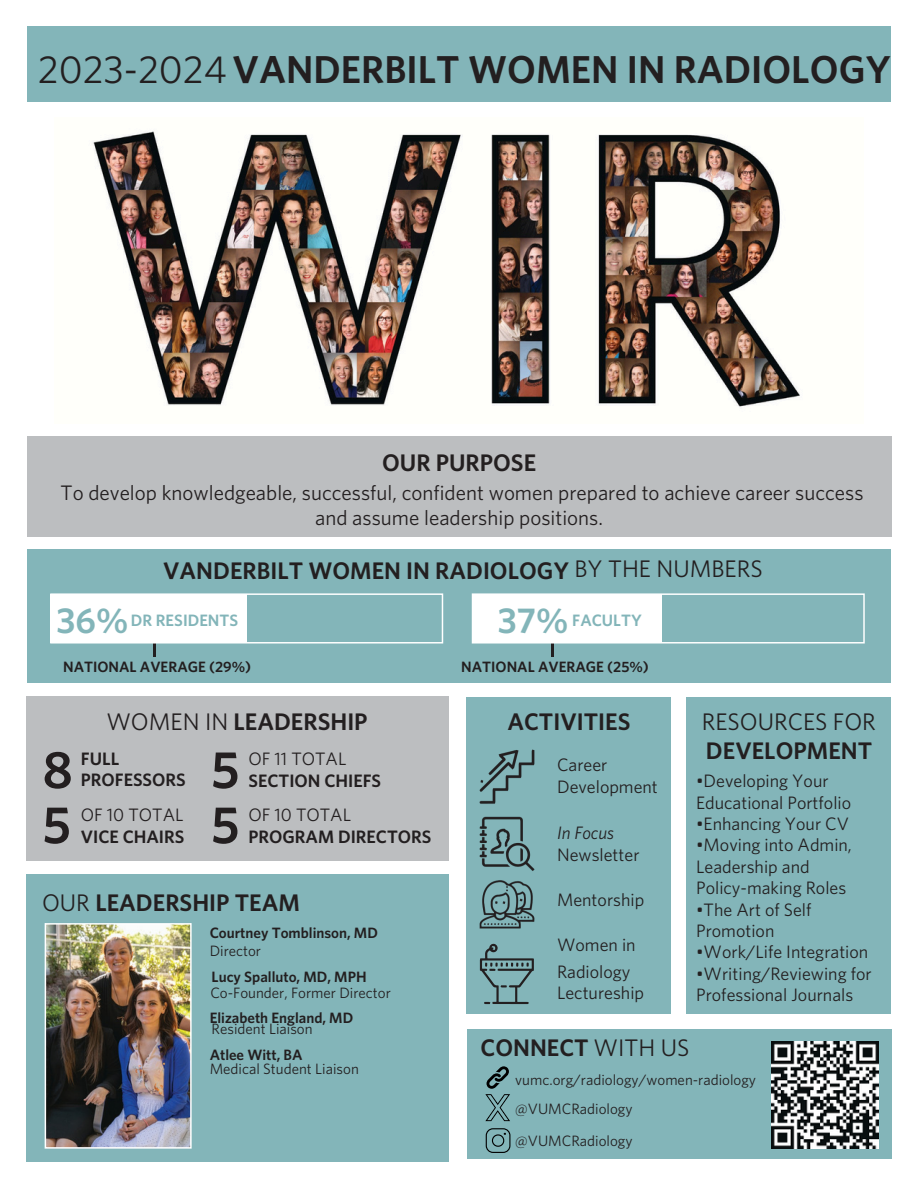
<style>
.page{position:relative;width:918px;height:1188px;background:#fff}
.page>*{position:absolute;margin:0;border:0;box-sizing:border-box;transform-origin:0 0}
.t1{font:600 52.5px/55.2px "Whitney";color:#231f20}
.t2{font:600 38.85px "Whitney";color:#231f20}
.t3{font:600 36px "Whitney";color:#83b5b9}
.t4{font:600 24px "Whitney";color:#231f20}
.t5{font:24px "Whitney";color:#231f20}
.t6{font:21px/24.8px "Whitney";color:#231f20;text-align:center}
.t7{font:18px/21.3px "Whitney";color:#231f20}
.t8{font:600 18px/21.3px "Whitney";color:#231f20}
.t9{font:italic 18px "Whitney";color:#231f20}
.t10{font:600 16.5px "Whitney";color:#83b5b9}
.t11{font:15px/29.2px "Whitney";color:#231f20}
.t12{font:600 15px "Whitney";color:#231f20}
.s1{font-weight:400}
</style>
<div class="page">
<div style="left:467px;top:697px;width:204px;height:316px;background:#83b5b9"></div>
<div style="left:686px;top:697px;width:205px;height:316px;background:#83b5b9"></div>
<img style="left:93px;top:131px;width:707px;height:276px">
<div style="left:27px;top:436px;width:864px;height:101px;background:#bcbec0"></div>
<div style="left:28px;top:549px;width:862px;height:134px;background:#83b5b9"></div>
<div style="left:467px;top:1029px;width:424px;height:130px;background:#83b5b9"></div>
<img style="left:772px;top:1042px;width:107px;height:107px">
<div style="left:27px;top:697px;width:421px;height:163px;background:#bcbec0"></div>
<div style="left:27px;top:875px;width:421px;height:286px;background:#83b5b9"></div>
<div style="left:27px;top:27px;width:864px;height:75px;background:#83b5b9"></div>
<svg style="left:480px;top:944px;width:54px;height:60px"></svg>
<img style="left:479px;top:749px;width:56px;height:180px">
<img style="left:45px;top:923px;width:147px;height:226px">
<svg style="left:50px;top:593px;width:393px;height:64px"></svg>
<svg style="left:472px;top:593px;width:393px;height:64px"></svg>
<svg style="left:491px;top:1132px;width:15px;height:15px"></svg>
<div style="left:486px;top:1128px;width:24px;height:25px;border:1px solid #000;border-radius:7px"></div>
<svg style="left:485px;top:1066px;width:25px;height:55px"></svg>
<h6 class="t2" style="left:38px;top:52px;width:854px"><span class="s1">2023-2024</span>VANDERBILT WOMEN IN RADIOLOGY</h6>
<h4 class="t4" style="left:382px;top:452px;width:156px">OUR PURPOSE</h4>
<p class="t6" style="left:61px;top:481px;width:805px">To develop knowledgeable, successful, confident women prepared to achieve career success and assume leadership positions.</p>
<h3 class="t4" style="left:163px;top:560px;width:601px">VANDERBILT WOMEN IN RADIOLOGY <span class="s1">BY THE NUMBERS</span></h3>
<h4 class="t3" style="left:56px;top:605px;width:73px">36%</h4>
<p class="t10" style="left:131px;top:613px;width:109px">DR RESIDENTS</p>
<p class="t3" style="left:498px;top:605px;width:72px">37%</p>
<h4 class="t10" style="left:572px;top:613px;width:71px">FACULTY</h4>
<p class="t12" style="left:63px;top:660px;width:190px">NATIONAL AVERAGE (29%)</p>
<h4 class="t4" style="left:106px;top:711px;width:263px"><span class="s1">WOMEN IN</span> LEADERSHIP</h4>
<p class="t1" style="left:43px;top:745px;width:32px">8<br>5</p>
<p class="t1" style="left:211px;top:745px;width:30px">5<br>5</p>
<p class="t7" style="left:248px;top:749px;width:99px">OF 11 TOTAL</p>
<p class="t8" style="left:81px;top:749px;width:106px">FULL<br>PROFESSORS</p>
<p class="t8" style="left:248px;top:771px;width:134px">SECTION CHIEFS</p>
<h4 class="t7" style="left:81px;top:805px;width:104px">OF 10 TOTAL</h4>
<h4 class="t7" style="left:248px;top:805px;width:104px">OF 10 TOTAL</h4>
<p class="t8" style="left:248px;top:827px;width:185px">PROGRAM DIRECTORS</p>
<p class="t8" style="left:81px;top:827px;width:105px">VICE CHAIRS</p>
<h5 class="t4" style="left:42px;top:892px;width:259px"><span class="s1">OUR</span> LEADERSHIP TEAM</h5>
<h4 class="t12" style="left:210px;top:926px;width:170px">Courtney Tomblinson, MD</h4>
<h1 class="t11" style="left:210px;top:937px;width:53px">Director</h1>
<p class="t12" style="left:212px;top:970px;width:157px">Lucy Spalluto, MD, MPH</p>
<p class="t11" style="left:210px;top:979px;width:182px">Co-Founder, Former Director</p>
<h4 class="t12" style="left:210px;top:1011px;width:145px">Elizabeth England, MD</h4>
<h6 class="t11" style="left:212px;top:1015px;width:103px">Resident Liaison</h6>
<h6 class="t11" style="left:210px;top:1055px;width:151px">Medical Student Liaison</h6>
<p class="t12" style="left:210px;top:1048px;width:94px">Atlee Witt, BA</p>
<p class="t12" style="left:461px;top:660px;width:189px">NATIONAL AVERAGE (25%)</p>
<h3 class="t4" style="left:508px;top:711px;width:124px">ACTIVITIES</h3>
<p class="t7" style="left:557px;top:755px;width:102px">Career<br>Development</p>
<p class="t9" style="left:557px;top:825px;width:59px">In Focus</p>
<p class="t7" style="left:557px;top:845px;width:84px">Newsletter</p>
<p class="t7" style="left:557px;top:890px;width:89px">Mentorship</p>
<p class="t7" style="left:557px;top:935px;width:80px">Women in</p>
<p class="t7" style="left:557px;top:962px;width:75px">Radiology</p>
<p class="t7" style="left:557px;top:983px;width:89px">Lectureship</p>
<h6 class="t5" style="left:702px;top:711px;width:175px">RESOURCES FOR</h6>
<h6 class="t4" style="left:706px;top:740px;width:168px">DEVELOPMENT</h6>
<p class="t7" style="left:696px;top:771px;width:134px">•Developing Your</p>
<p class="t7" style="left:696px;top:793px;width:157px">Educational Portfolio</p>
<p class="t7" style="left:696px;top:814px;width:154px">•Enhancing Your CV</p>
<p class="t7" style="left:696px;top:835px;width:157px">•Moving into Admin,</p>
<h4 class="t7" style="left:696px;top:857px;width:115px">Leadership and</h4>
<p class="t7" style="left:696px;top:878px;width:152px">Policy-making Roles</p>
<p class="t7" style="left:696px;top:900px;width:117px">•The Art of Self</p>
<p class="t7" style="left:696px;top:921px;width:80px">Promotion</p>
<p class="t7" style="left:696px;top:942px;width:174px">•Work/Life Integration</p>
<p class="t7" style="left:696px;top:964px;width:177px">•Writing/Reviewing for<br>Professional Journals</p>
<h6 class="t4" style="left:481px;top:1037px;width:210px">CONNECT <span class="s1">WITH US</span></h6>
<h6 class="t11" style="left:515px;top:1066px;width:242px">vumc.org/radiology/women-radiology @VUMCRadiology</h6>
<h6 class="t11" style="left:515px;top:1127px;width:119px">@VUMCRadiology</h6>
</div>
